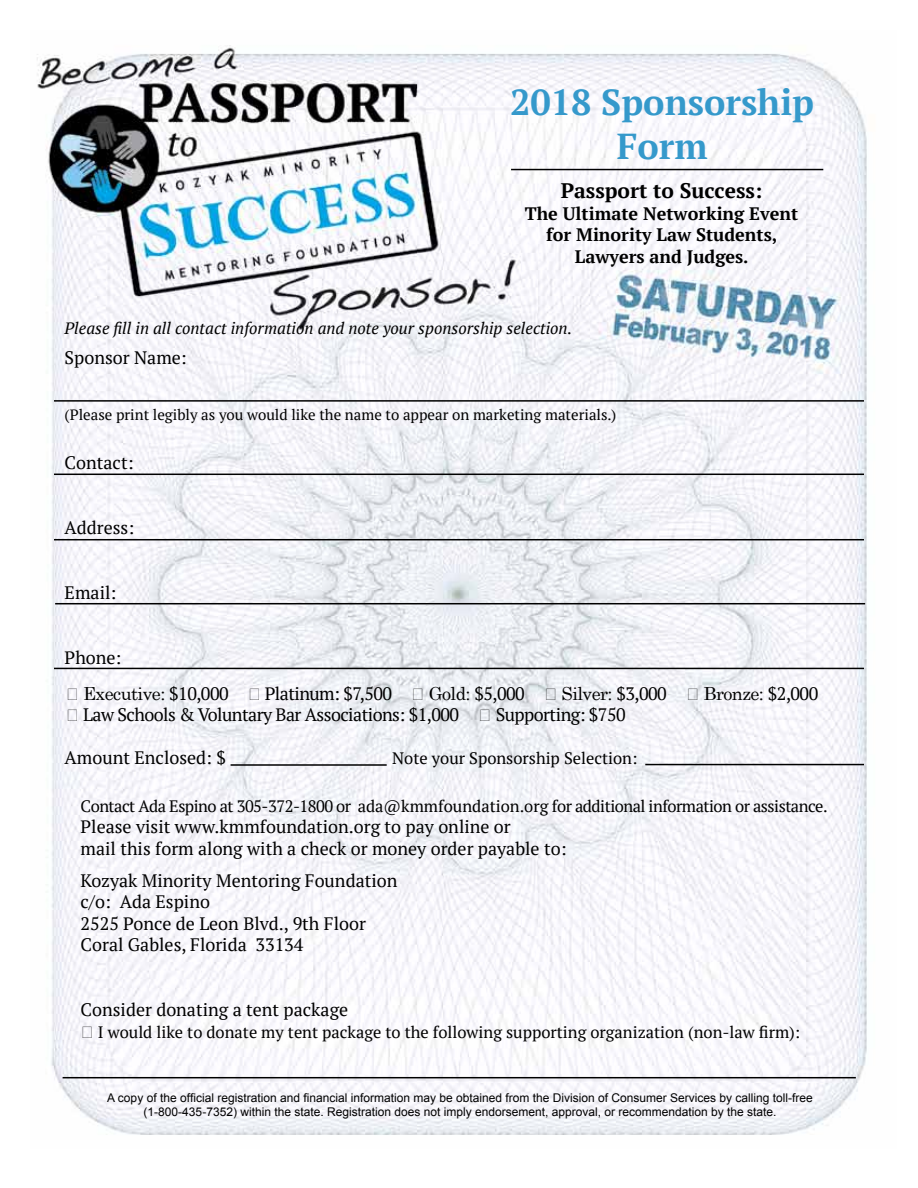
<style>
.page{position:relative;width:918px;height:1188px;background:#fff}
.page>*{position:absolute;margin:0;border:0;box-sizing:border-box;transform-origin:0 0}
.t1{font:700 36px/43.2px "PT Serif";color:#3599cb;text-align:center}
.t2{font:700 21px "PT Serif";color:#000}
.t3{font:18px/21.6px "PT Serif";color:#000}
.t4{font:18px "PT Serif";letter-spacing:-.03em;color:#000}
.t5{font:700 18px/21.6px "PT Serif";color:#000;text-align:center}
.t6{font:16.5px "PT Serif";color:#000}
.t7{font:16.5px "PT Serif";letter-spacing:-.03em;color:#000}
.t8{font:italic 16.5px "PT Serif";color:#000}
.t9{font:15px "PT Serif";color:#000}
.t10{font:12px/14.4px "Arial";color:#000;text-align:center}
.s1{font-family:"Century Schoolbook"}
.s2{font-family:"Century Schoolbook";font-size:18px}
</style>
<div class="page">
<img style="left:37px;top:45px;width:830px;height:1090px">
<hr style="left:54px;top:400px;width:810px;height:2px;background:#000">
<hr style="left:54px;top:474px;width:810px;height:1px;background:#000">
<hr style="left:54px;top:539px;width:810px;height:1px;background:#000">
<hr style="left:55px;top:603px;width:810px;height:1px;background:#000">
<hr style="left:54px;top:668px;width:810px;height:1px;background:#000">
<hr style="left:63px;top:1077px;width:793px;height:1px;background:#000">
<hr style="left:511px;top:169px;width:312px;height:1px;background:#000">
<hr style="left:231px;top:764px;width:156px;height:2px;background:#000">
<hr style="left:645px;top:764px;width:219px;height:1px;background:#000">
<h1 class="t1" style="left:510px;top:81px;width:306px">2018 Sponsorship<br>Form</h1>
<p class="t2" style="left:561px;top:177px;width:203px">Passport to Success:</p>
<p class="t5" style="left:525px;top:202px;width:275px">The Ultimate Networking Event for Minority Law Students,<br>Lawyers and Judges.</p>
<p class="t8" style="left:65px;top:318px;width:509px">Please fill in all contact information and note your sponsorship selection.</p>
<p class="t3" style="left:65px;top:347px;width:124px">Sponsor Name:</p>
<p class="t9" style="left:65px;top:405px;width:553px">(Please print legibly as you would like the name to appear on marketing materials.)</p>
<p class="t3" style="left:65px;top:452px;width:70px">Contact:</p>
<p class="t3" style="left:65px;top:517px;width:71px">Address:</p>
<p class="t3" style="left:65px;top:582px;width:53px">Email:</p>
<p class="t3" style="left:65px;top:646px;width:58px">Phone:</p>
<p class="t4" style="left:66px;top:682px;width:754px"><span class="s1">□ Executive:</span> $10,000 <span class="s1">□</span> Platinum: $7,500 <span class="s1">□ Gold:</span> $5,000 <span class="s1">□ Silver:</span> $3,000 <span class="s1">□ Bronze:</span> $2,000</p>
<p class="t4" style="left:66px;top:703px;width:561px"><span class="s1">□</span> Law Schools &amp; Voluntary Bar Associations: $1,000 <span class="s1">□</span> Supporting: $750</p>
<p class="t3" style="left:65px;top:747px;width:163px">Amount Enclosed: $</p>
<p class="t6" style="left:392px;top:747px;width:247px">Note your Sponsorship Selection:</p>
<p class="t7" style="left:81px;top:795px;width:749px">Contact Ada Espino at 305-372-1800 or ada@kmmfoundation.org for additional information or assistance.</p>
<p class="t3" style="left:81px;top:816px;width:488px">Please visit www.kmmfoundation.org to pay online or<br>mail this form along with a check or money order payable to:</p>
<p class="t3" style="left:81px;top:869px;width:318px">Kozyak Minority Mentoring Foundation c/o: Ada Espino<br>2525 Ponce de Leon Blvd., 9th Floor<br>Coral Gables, Florida 33134</p>
<p class="t3" style="left:81px;top:999px;width:269px">Consider donating a tent package</p>
<p class="t6" style="left:81px;top:1021px;width:721px"><span class="s2">□</span> I would like to donate my tent package to the following supporting organization (non-law firm):</p>
<p class="t10" style="left:107px;top:1091px;width:707px">A copy of the official registration and financial information may be obtained from the Division of Consumer Services by calling toll-free (1-800-435-7352) within the state. Registration does not imply endorsement, approval, or recommendation by the state.</p>
</div>
